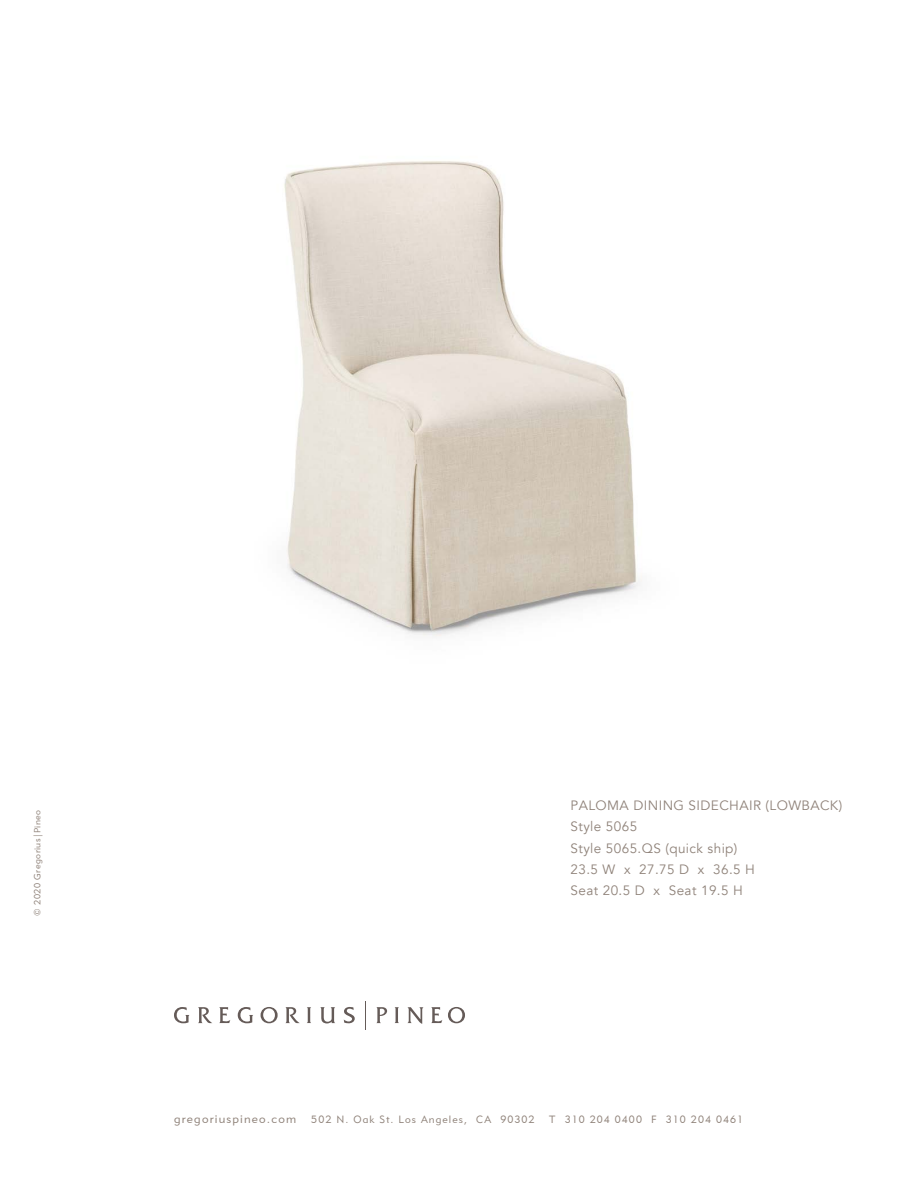
<style>
.page{position:relative;width:918px;height:1188px;background:#fff}
.page>*{position:absolute;margin:0;border:0;box-sizing:border-box;transform-origin:0 0}
.t1{font:13.5px/21.3px "Avenir";letter-spacing:.03em;color:#8f8279}
.t2{font:12px "Geometric 415 BT Lite A";letter-spacing:.1em;color:#8f8279}
.t3{font:10.5px "Geometric 415 BT Lite A";letter-spacing:.1em;color:#8f8279}
.t4{font:9px "Geometric 415 BT Lite A";letter-spacing:.05em;color:#8f8279}
</style>
<div class="page">
<svg style="left:174px;top:1007px;width:15px;height:16px"></svg>
<svg style="left:238px;top:1007px;width:15px;height:16px"></svg>
<svg style="left:261px;top:1007px;width:17px;height:16px"></svg>
<svg style="left:448px;top:1007px;width:17px;height:16px"></svg>
<svg style="left:307px;top:1007px;width:4px;height:16px"></svg>
<svg style="left:395px;top:1007px;width:4px;height:16px"></svg>
<svg style="left:344px;top:1007px;width:11px;height:16px"></svg>
<svg style="left:198px;top:1007px;width:14px;height:16px"></svg>
<svg style="left:285px;top:1007px;width:15px;height:16px"></svg>
<svg style="left:376px;top:1007px;width:11px;height:16px"></svg>
<svg style="left:219px;top:1007px;width:11px;height:16px"></svg>
<svg style="left:431px;top:1007px;width:11px;height:16px"></svg>
<svg style="left:320px;top:1007px;width:15px;height:16px"></svg>
<svg style="left:407px;top:1007px;width:16px;height:17px"></svg>
<svg style="left:365px;top:1001px;width:1px;height:28px"></svg>
<img style="left:284px;top:161px;width:358px;height:476px">
<p class="t4" style="left:32px;top:916px;width:107px;rotate:-90deg">© 2020 Gregorius|Pineo</p>
<p class="t1" style="left:571px;top:795px;width:273px">PALOMA DINING SIDECHAIR (LOWBACK)<br>Style 5065<br>Style 5065.QS (quick ship)<br>23.5 W x 27.75 D x 36.5 H<br>Seat 20.5 D x Seat 19.5 H</p>
<p class="t2" style="left:174px;top:1112px;width:124px">gregoriuspineo.com</p>
<p class="t3" style="left:311px;top:1113px;width:433px">502 N. Oak St. Los Angeles, CA 90302 T 310 204 0400 F 310 204 0461</p>
</div>
